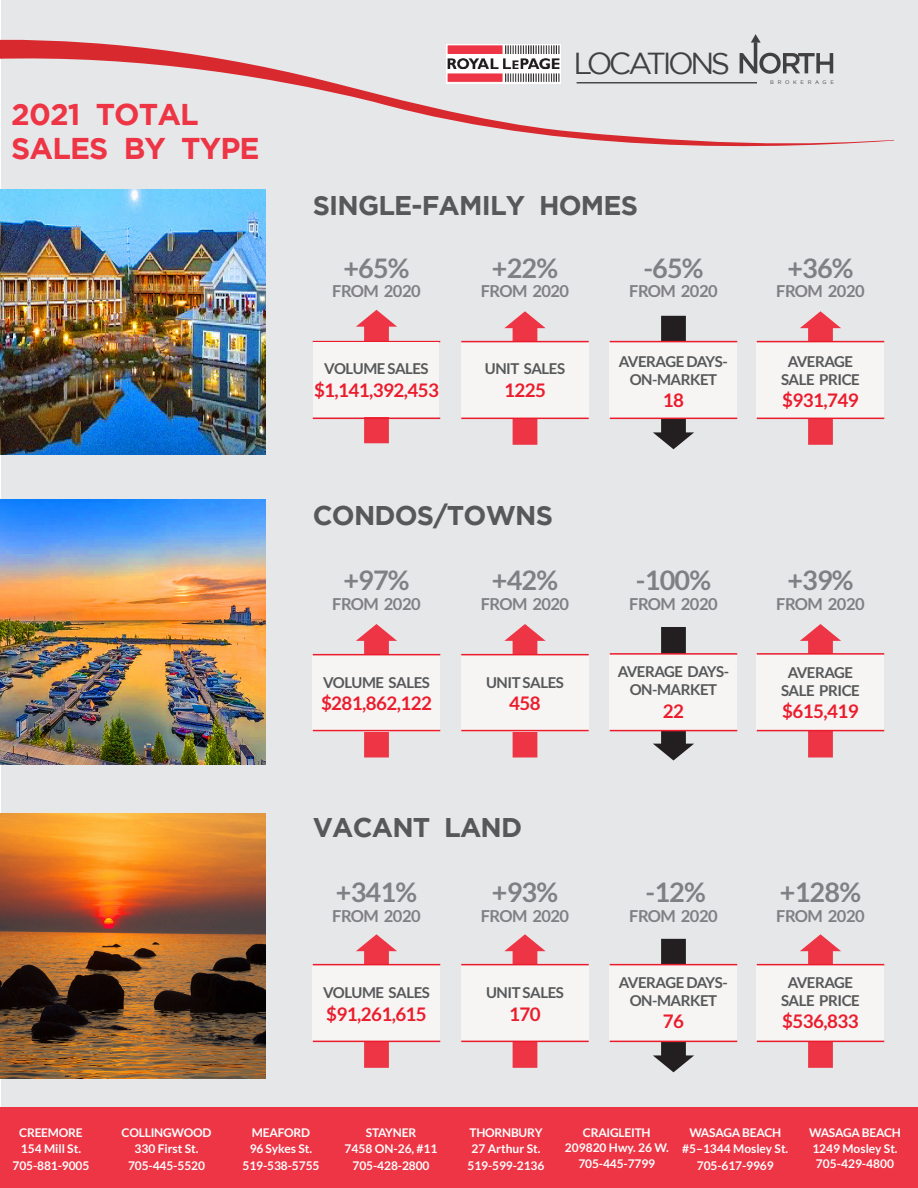
<style>
.page{position:relative;width:918px;height:1188px;background:#fff}
.page>*{position:absolute;margin:0;border:0;box-sizing:border-box;transform-origin:0 0}
.t1{font:30.3px "Gotham";letter-spacing:-.115em;color:#414141}
.t2{font:700 30px "Gotham";letter-spacing:-.03em;color:#ed3545}
.t3{font:700 27px "Lato";letter-spacing:-.03em;color:#807f84}
.t4{font:700 27px "Gotham";letter-spacing:-.03em;color:#57585a}
.t5{font:700 18.75px "Lato";letter-spacing:-.03em;color:#eb1c2c}
.t6{font:700 16.5px "Lato";letter-spacing:-.03em;color:#807f84}
.t7{font:700 15px/18px "Lato";letter-spacing:-.03em;color:#57585a;text-align:center}
.t8{font:700 12px/15px "Lato";letter-spacing:-.01em;color:#fff;text-align:center}
.t9{font:5.25px "Gotham";letter-spacing:.7em;color:#414141}
</style>
<div class="page">
<div style="left:2px;top:0;width:916px;height:1107px;background:#e6e7e9"></div>
<svg style="left:653px;top:939px;width:41px;height:133px"></svg>
<svg style="left:653px;top:627px;width:41px;height:133px"></svg>
<svg style="left:800px;top:624px;width:41px;height:134px"></svg>
<svg style="left:504px;top:624px;width:42px;height:134px"></svg>
<svg style="left:356px;top:624px;width:41px;height:134px"></svg>
<svg style="left:356px;top:310px;width:41px;height:133px"></svg>
<div style="left:0;top:1107px;width:918px;height:81px;background:#ed3545"></div>
<svg style="left:504px;top:934px;width:42px;height:134px"></svg>
<svg style="left:800px;top:934px;width:41px;height:134px"></svg>
<svg style="left:800px;top:311px;width:41px;height:134px"></svg>
<svg style="left:653px;top:316px;width:41px;height:133px"></svg>
<div style="left:610px;top:343px;width:127px;height:76px;background:#f6f5f4"></div>
<svg style="left:504px;top:311px;width:42px;height:134px"></svg>
<div style="left:461px;top:343px;width:128px;height:76px;background:#f6f5f4"></div>
<div style="left:757px;top:343px;width:127px;height:76px;background:#f6f5f4"></div>
<hr style="left:461px;top:341px;width:128px;height:1px;background:#eb1c2c">
<hr style="left:313px;top:341px;width:127px;height:1px;background:#eb1c2c">
<hr style="left:757px;top:341px;width:127px;height:1px;background:#eb1c2c">
<hr style="left:461px;top:418px;width:128px;height:1px;background:#eb1c2c">
<hr style="left:313px;top:418px;width:127px;height:1px;background:#eb1c2c">
<hr style="left:757px;top:418px;width:127px;height:1px;background:#eb1c2c">
<div style="left:314px;top:342px;width:125px;height:75px;background:#f6f5f4"></div>
<hr style="left:610px;top:341px;width:127px;height:1px;background:#eb1c2c">
<hr style="left:610px;top:418px;width:127px;height:1px;background:#eb1c2c">
<div style="left:610px;top:654px;width:127px;height:76px;background:#f6f5f4"></div>
<div style="left:461px;top:656px;width:128px;height:76px;background:#f6f5f4"></div>
<div style="left:313px;top:656px;width:127px;height:76px;background:#f6f5f4"></div>
<div style="left:757px;top:654px;width:127px;height:76px;background:#f6f5f4"></div>
<hr style="left:461px;top:654px;width:128px;height:1px;background:#eb1c2c">
<hr style="left:313px;top:654px;width:127px;height:1px;background:#eb1c2c">
<hr style="left:757px;top:653px;width:127px;height:2px;background:#eb1c2c">
<hr style="left:461px;top:730px;width:128px;height:1px;background:#eb1c2c">
<hr style="left:313px;top:730px;width:127px;height:1px;background:#eb1c2c">
<hr style="left:757px;top:730px;width:127px;height:1px;background:#eb1c2c">
<hr style="left:610px;top:653px;width:127px;height:2px;background:#eb1c2c">
<hr style="left:610px;top:730px;width:127px;height:1px;background:#eb1c2c">
<div style="left:610px;top:966px;width:127px;height:76px;background:#f6f5f4"></div>
<svg style="left:356px;top:934px;width:41px;height:134px"></svg>
<div style="left:461px;top:966px;width:128px;height:76px;background:#f6f5f4"></div>
<div style="left:313px;top:966px;width:127px;height:76px;background:#f6f5f4"></div>
<div style="left:757px;top:966px;width:127px;height:76px;background:#f6f5f4"></div>
<hr style="left:461px;top:1041px;width:128px;height:1px;background:#eb1c2c">
<hr style="left:313px;top:964px;width:127px;height:1px;background:#eb1c2c">
<hr style="left:757px;top:964px;width:127px;height:1px;background:#eb1c2c">
<hr style="left:461px;top:964px;width:128px;height:1px;background:#eb1c2c">
<hr style="left:313px;top:1041px;width:127px;height:1px;background:#eb1c2c">
<hr style="left:757px;top:1041px;width:127px;height:1px;background:#eb1c2c">
<hr style="left:610px;top:964px;width:127px;height:1px;background:#eb1c2c">
<hr style="left:610px;top:1041px;width:127px;height:1px;background:#eb1c2c">
<img style="left:0;top:813px;width:266px;height:265px">
<img style="left:0;top:189px;width:266px;height:265px">
<img style="left:0;top:499px;width:266px;height:266px">
<svg style="left:0;top:37px;width:894px;height:111px"></svg>
<p class="t2" style="left:11px;top:97px;width:189px">2021 TOTAL</p>
<p class="t2" style="left:11px;top:131px;width:250px">SALES BY TYPE</p>
<h1 class="t1" style="left:573px;top:46px;width:158px">LOCATIONS</h1>
<p class="t9" style="left:770px;top:80px;width:65px">BROKERAGE</p>
<p class="t4" style="left:313px;top:190px;width:327px">SINGLE-FAMILY HOMES</p>
<p class="t3" style="left:343px;top:252px;width:68px">+65%</p>
<p class="t6" style="left:332px;top:282px;width:90px">FROM 2020</p>
<p class="t7" style="left:324px;top:360px;width:106px">VOLUME SALES</p>
<p class="t5" style="left:314px;top:379px;width:126px">$1,141,392,453</p>
<p class="t3" style="left:492px;top:252px;width:68px">+22%</p>
<p class="t6" style="left:481px;top:282px;width:90px">FROM 2020</p>
<p class="t7" style="left:485px;top:360px;width:82px">UNIT SALES</p>
<p class="t5" style="left:504px;top:379px;width:43px">1225</p>
<p class="t4" style="left:313px;top:500px;width:242px">CONDOS/TOWNS</p>
<p class="t3" style="left:343px;top:565px;width:68px">+97%</p>
<p class="t6" style="left:332px;top:594px;width:90px">FROM 2020</p>
<p class="t7" style="left:323px;top:673px;width:108px">VOLUME SALES</p>
<p class="t5" style="left:321px;top:693px;width:112px">$281,862,122</p>
<p class="t3" style="left:492px;top:565px;width:68px">+42%</p>
<p class="t6" style="left:481px;top:594px;width:90px">FROM 2020</p>
<p class="t7" style="left:486px;top:673px;width:79px">UNIT SALES</p>
<p class="t5" style="left:509px;top:693px;width:33px">458</p>
<p class="t4" style="left:313px;top:812px;width:211px">VACANT LAND</p>
<p class="t3" style="left:336px;top:877px;width:83px">+341%</p>
<p class="t6" style="left:332px;top:906px;width:90px">FROM 2020</p>
<p class="t7" style="left:323px;top:984px;width:108px">VOLUME SALES</p>
<p class="t5" style="left:326px;top:1003px;width:102px">$91,261,615</p>
<p class="t3" style="left:492px;top:877px;width:68px">+93%</p>
<p class="t6" style="left:481px;top:906px;width:90px">FROM 2020</p>
<p class="t7" style="left:486px;top:984px;width:79px">UNIT SALES</p>
<p class="t5" style="left:509px;top:1003px;width:33px">170</p>
<p class="t3" style="left:643px;top:252px;width:62px">-65%</p>
<p class="t6" style="left:629px;top:282px;width:90px">FROM 2020</p>
<p class="t7" style="left:619px;top:352px;width:110px">AVERAGE DAYS-</p>
<p class="t7" style="left:630px;top:370px;width:89px">ON-MARKET</p>
<p class="t5" style="left:663px;top:390px;width:23px">18</p>
<p class="t3" style="left:636px;top:565px;width:77px">-100%</p>
<p class="t6" style="left:629px;top:594px;width:90px">FROM 2020</p>
<p class="t7" style="left:618px;top:663px;width:113px">AVERAGE DAYS-<br>ON-MARKET</p>
<p class="t5" style="left:663px;top:700px;width:23px">22</p>
<p class="t3" style="left:646px;top:877px;width:62px">-12%</p>
<p class="t6" style="left:629px;top:906px;width:90px">FROM 2020</p>
<p class="t7" style="left:619px;top:973px;width:110px">AVERAGE DAYS-</p>
<p class="t7" style="left:630px;top:991px;width:89px">ON-MARKET</p>
<p class="t5" style="left:663px;top:1011px;width:23px">76</p>
<p class="t3" style="left:787px;top:252px;width:68px">+36%</p>
<p class="t6" style="left:776px;top:282px;width:90px">FROM 2020</p>
<p class="t7" style="left:781px;top:352px;width:80px">AVERAGE<br>SALE PRICE</p>
<p class="t5" style="left:782px;top:390px;width:78px">$931,749</p>
<p class="t3" style="left:787px;top:565px;width:68px">+39%</p>
<p class="t6" style="left:776px;top:594px;width:90px">FROM 2020</p>
<p class="t7" style="left:781px;top:663px;width:80px">AVERAGE<br>SALE PRICE</p>
<p class="t5" style="left:782px;top:701px;width:78px">$615,419</p>
<p class="t3" style="left:780px;top:877px;width:83px">+128%</p>
<p class="t6" style="left:776px;top:906px;width:90px">FROM 2020</p>
<p class="t7" style="left:788px;top:973px;width:67px">AVERAGE</p>
<p class="t7" style="left:781px;top:991px;width:80px">SALE PRICE</p>
<p class="t5" style="left:782px;top:1011px;width:78px">$536,833</p>
<p class="t8" style="left:19px;top:1125px;width:65px">CREEMORE</p>
<p class="t8" style="left:21px;top:1141px;width:62px">154 Mill St.</p>
<p class="t8" style="left:13px;top:1158px;width:78px">705-881-9005</p>
<p class="t8" style="left:122px;top:1125px;width:91px">COLLINGWOOD</p>
<p class="t8" style="left:135px;top:1141px;width:66px">330 First St.</p>
<p class="t8" style="left:128px;top:1158px;width:78px">705-445-5520</p>
<p class="t8" style="left:252px;top:1125px;width:60px">MEAFORD</p>
<p class="t8" style="left:250px;top:1141px;width:64px">96 Sykes St.</p>
<p class="t8" style="left:243px;top:1158px;width:78px">519-538-5755</p>
<p class="t8" style="left:366px;top:1125px;width:52px">STAYNER</p>
<p class="t8" style="left:345px;top:1141px;width:94px">7458 ON-26, #11</p>
<p class="t8" style="left:353px;top:1158px;width:78px">705-428-2800</p>
<p class="t8" style="left:469px;top:1125px;width:75px">THORNBURY</p>
<p class="t8" style="left:472px;top:1141px;width:70px">27 Arthur St.</p>
<p class="t8" style="left:468px;top:1158px;width:78px">519-599-2136</p>
<p class="t8" style="left:565px;top:1125px;width:105px">CRAIGLEITH<br>209820 Hwy. 26 W.</p>
<p class="t8" style="left:578px;top:1156px;width:78px">705-445-7799</p>
<p class="t8" style="left:689px;top:1125px;width:93px">WASAGA BEACH</p>
<p class="t8" style="left:682px;top:1141px;width:108px">#5–1344 Mosley St.</p>
<p class="t8" style="left:697px;top:1158px;width:78px">705-617-9969</p>
<p class="t8" style="left:809px;top:1125px;width:93px">WASAGA BEACH</p>
<p class="t8" style="left:812px;top:1141px;width:87px;text-align:left">1249 Mosley St.<br>705-429-4800</p>
</div>
